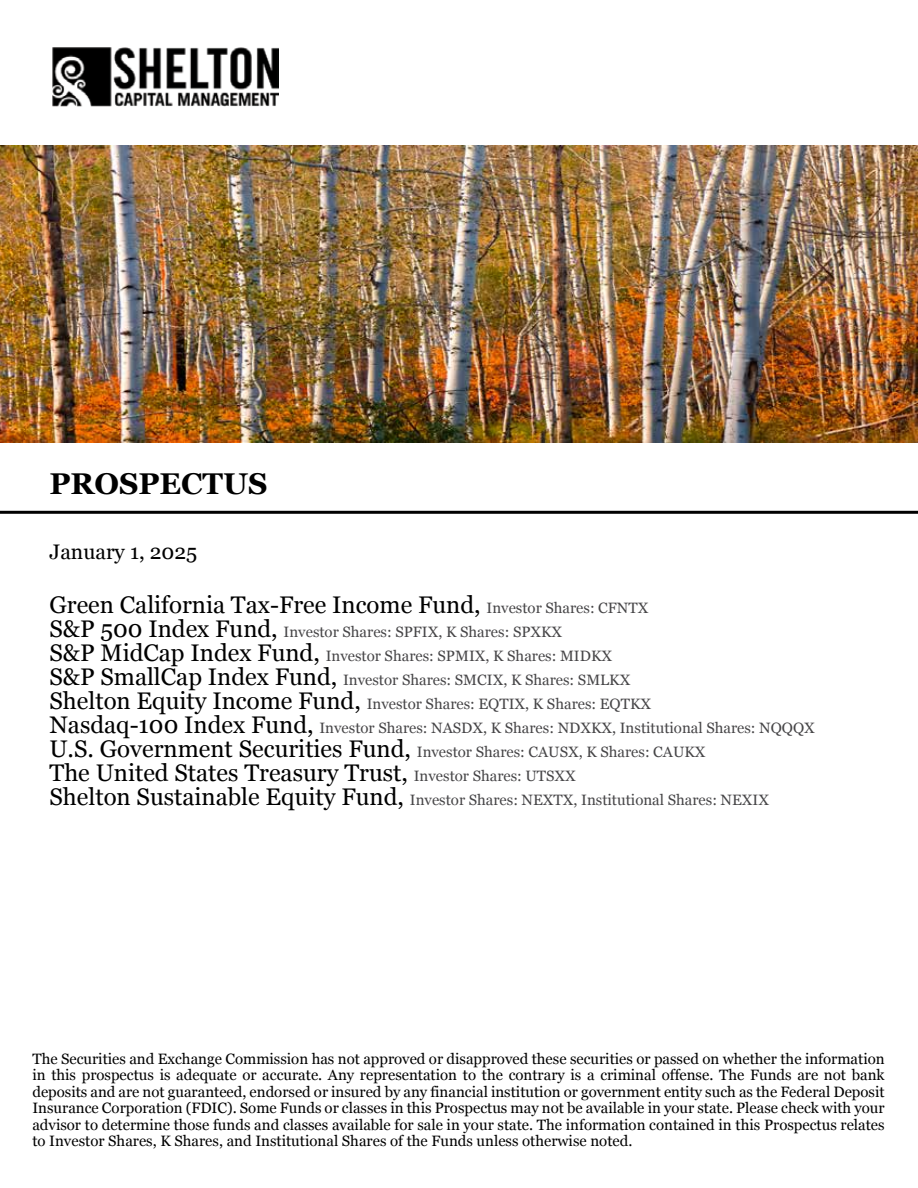
<style>
.page{position:relative;width:918px;height:1188px;background:#fff}
.page>*{position:absolute;margin:0;border:0;box-sizing:border-box;transform-origin:0 0}
.t1{font:700 30px "Georgia";color:#000}
.t2{font:24px "Georgia";color:#000}
.t3{font:21px "Georgia";color:#000}
.t4{font:15px/16.5px "Georgia";color:#000;text-align:justify}
.t5{font:15px/24px "Georgia";color:#464547}
.s1{font-size:15px;color:#464547}
.s2{font-size:24px;color:#000}
</style>
<div class="page">
<img style="left:53px;top:47px;width:226px;height:60px">
<img style="left:0;top:146px;width:918px;height:296px">
<hr style="left:0;top:511px;width:918px;height:3px;background:#000">
<h1 class="t1" style="left:50px;top:461px;width:220px">PROSPECTUS</h1>
<h3 class="t3" style="left:50px;top:536px;width:149px">January 1, 2025</h3>
<h2 class="t2" style="left:50px;top:587px;width:600px">Green California Tax-Free Income Fund, <span class="s1">Investor Shares: CFNTX</span></h2>
<p class="t5" style="left:50px;top:619px;width:767px"><span class="s2">S&amp;P 500 Index Fund,</span> Investor Shares: SPFIX, K Shares: SPXKX<br><span class="s2">S&amp;P MidCap Index Fund,</span> Investor Shares: SPMIX, K Shares: MIDKX<br><span class="s2">S&amp;P SmallCap Index Fund,</span> Investor Shares: SMCIX, K Shares: SMLKX<br><span class="s2">Shelton Equity Income Fund,</span> Investor Shares: EQTIX, K Shares: EQTKX<br><span class="s2">Nasdaq-100 Index Fund,</span> Investor Shares: NASDX, K Shares: NDXKX, Institutional Shares: NQQQX <span class="s2">U.S. Government Securities Fund,</span> Investor Shares: CAUSX, K Shares: CAUKX</p>
<h2 class="t2" style="left:50px;top:755px;width:528px">The United States Treasury Trust, <span class="s1">Investor Shares: UTSXX</span></h2>
<p class="t5" style="left:50px;top:787px;width:721px"><span class="s2">Shelton Sustainable Equity Fund,</span> Investor Shares: NEXTX, Institutional Shares: NEXIX</p>
<p class="t4" style="left:32px;top:1050px;width:854px">The Securities and Exchange Commission has not approved or disapproved these securities or passed on whether the information in this prospectus is adequate or accurate. Any representation to the contrary is a criminal offense. The Funds are not bank deposits and are not guaranteed, endorsed or insured by any financial institution or government entity such as the Federal Deposit Insurance Corporation (FDIC). Some Funds or classes in this Prospectus may not be available in your state. Please check with your advisor to determine those funds and classes available for sale in your state. The information contained in this Prospectus relates to Investor Shares, K Shares, and Institutional Shares of the Funds unless otherwise noted.</p>
</div>
